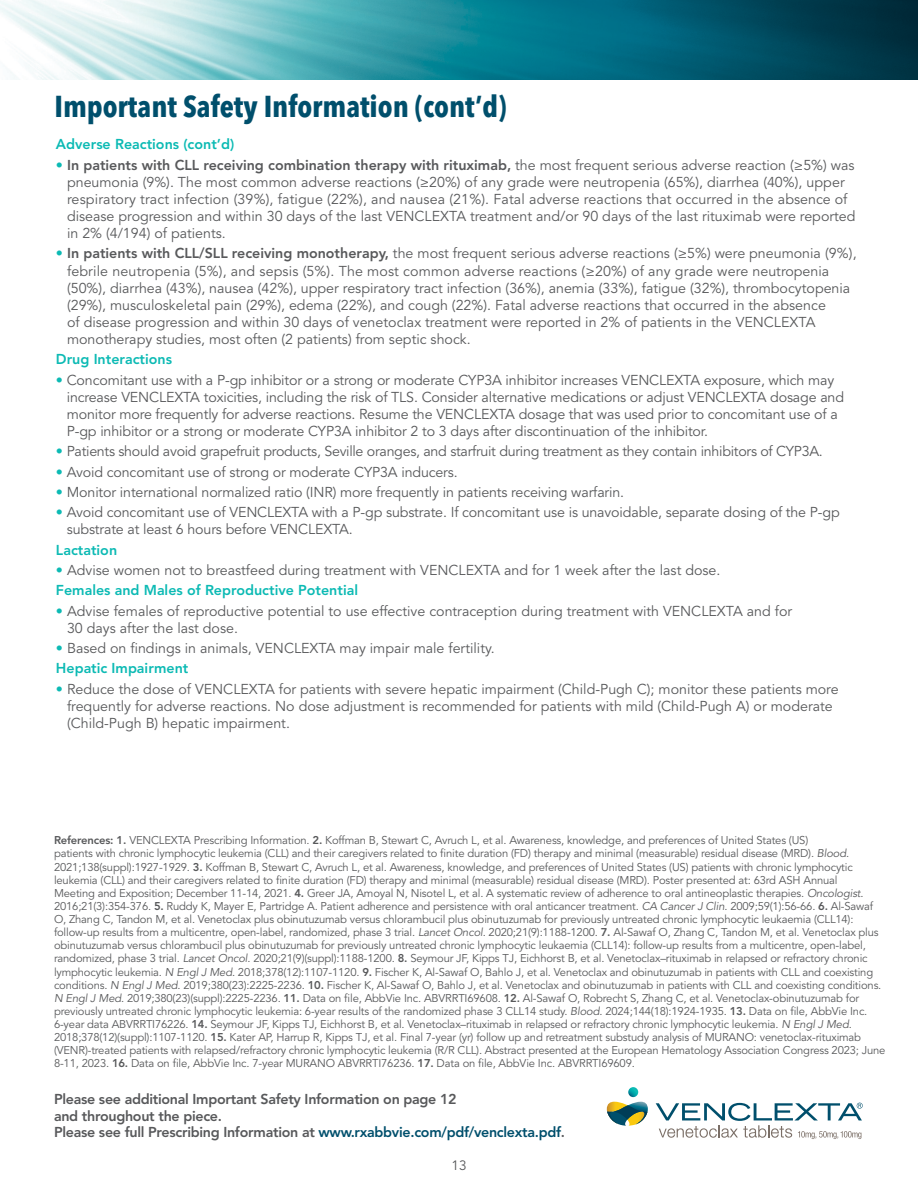
<style>
.page{position:relative;width:918px;height:1188px;background:#fff}
.page>*{position:absolute;margin:0;border:0;box-sizing:border-box;transform-origin:0 0}
.t1{font:700 condensed 30px "Avenir Next LT Pro";color:#004f6c}
.t2{font:14.25px/17.1px "Avenir LT Std";color:#58595b}
.t3{font:800 14.25px/16.5px "Avenir LT Std";letter-spacing:-.02em;color:#58595b}
.t4{font:14.25px "Avenir LT Std";letter-spacing:-.02em;color:#58595b}
.t5{font:800 14.25px "Avenir LT Std";color:#0cbab4}
.t6{font:13.5px "Avenir LT Std";color:#58595b}
.t7{font:11.25px/13.2px "Avenir LT Std";letter-spacing:-.015em;color:#58595b}
.s1{color:#0cbab4}
.s2{font-weight:800}
.s3{font-weight:800;color:#0cbab4}
.s4{font-style:italic}
.s5{color:#004f6c}
</style>
<div class="page">
<svg style="left:656px;top:1103px;width:207px;height:36px"></svg>
<svg style="left:607px;top:1087px;width:41px;height:39px"></svg>
<img style="left:0;top:0;width:918px;height:80px">
<h1 class="t1" style="left:54px;top:88px;width:454px">Important Safety Information (cont’d)</h1>
<p class="t5" style="left:56px;top:136px;width:180px">Adverse Reactions (cont’d)</p>
<p class="t2" style="left:67px;top:157px;width:790px;text-indent:-11px"><span class="s1">•</span> <span class="s2">In patients with CLL receiving combination therapy with rituximab,</span> the most frequent serious adverse reaction (≥5%) was pneumonia (9%). The most common adverse reactions (≥20%) of any grade were neutropenia (65%), diarrhea (40%), upper respiratory tract infection (39%), fatigue (22%), and nausea (21%). Fatal adverse reactions that occurred in the absence of disease progression and within 30 days of the last VENCLEXTA treatment and/or 90 days of the last rituximab were reported in 2% (4/194) of patients.</p>
<p class="t2" style="left:67px;top:245px;width:791px;text-indent:-11px"><span class="s1">•</span> <span class="s2">In patients with CLL/SLL receiving monotherapy,</span> the most frequent serious adverse reactions (≥5%) were pneumonia (9%), febrile neutropenia (5%), and sepsis (5%). The most common adverse reactions (≥20%) of any grade were neutropenia (50%), diarrhea (43%), nausea (42%), upper respiratory tract infection (36%), anemia (33%), fatigue (32%), thrombocytopenia (29%), musculoskeletal pain (29%), edema (22%), and cough (22%). Fatal adverse reactions that occurred in the absence<br>of disease progression and within 30 days of venetoclax treatment were reported in 2% of patients in the VENCLEXTA monotherapy studies, most often (2 patients) from septic shock.</p>
<p class="t5" style="left:56px;top:351px;width:118px">Drug Interactions</p>
<p class="t2" style="left:67px;top:371px;width:779px;text-indent:-11px"><span class="s1">•</span> Concomitant use with a P-gp inhibitor or a strong or moderate CYP3A inhibitor increases VENCLEXTA exposure, which may increase VENCLEXTA toxicities, including the risk of TLS. Consider alternative medications or adjust VENCLEXTA dosage and monitor more frequently for adverse reactions. Resume the VENCLEXTA dosage that was used prior to concomitant use of a P-gp inhibitor or a strong or moderate CYP3A inhibitor 2 to 3 days after discontinuation of the inhibitor.</p>
<p class="t4" style="left:56px;top:443px;width:768px"><span class="s1">•</span> Patients should avoid grapefruit products, Seville oranges, and starfruit during treatment as they contain inhibitors of CYP3A.</p>
<p class="t2" style="left:56px;top:463px;width:403px"><span class="s1">•</span> Avoid concomitant use of strong or moderate CYP3A inducers.</p>
<p class="t2" style="left:56px;top:484px;width:570px"><span class="s1">•</span> Monitor international normalized ratio (INR) more frequently in patients receiving warfarin.</p>
<p class="t2" style="left:67px;top:504px;width:775px;text-indent:-11px"><span class="s1">•</span> Avoid concomitant use of VENCLEXTA with a P-gp substrate. If concomitant use is unavoidable, separate dosing of the P-gp substrate at least 6 hours before VENCLEXTA.</p>
<p class="t5" style="left:56px;top:541px;width:63px">Lactation</p>
<p class="t2" style="left:56px;top:560px;width:666px;line-height:20.4px"><span class="s1">•</span> Advise women not to breastfeed during treatment with VENCLEXTA and for 1 week after the last dose.<br><span class="s3">Females and Males of Reproductive Potential</span></p>
<p class="t2" style="left:67px;top:603px;width:727px;text-indent:-11px"><span class="s1">•</span> Advise females of reproductive potential to use effective contraception during treatment with VENCLEXTA and for<br>30 days after the last dose.</p>
<p class="t2" style="left:56px;top:638px;width:440px;line-height:20.4px"><span class="s1">•</span> Based on findings in animals, VENCLEXTA may impair male fertility.<br><span class="s3">Hepatic Impairment</span></p>
<p class="t2" style="left:67px;top:681px;width:773px;text-indent:-11px"><span class="s1">•</span> Reduce the dose of VENCLEXTA for patients with severe hepatic impairment (Child-Pugh C); monitor these patients more frequently for adverse reactions. No dose adjustment is recommended for patients with mild (Child-Pugh A) or moderate (Child-Pugh B) hepatic impairment.</p>
<p class="t7" style="left:54px;top:834px;width:833px"><span class="s2">References: 1.</span> VENCLEXTA Prescribing Information. <span class="s2">2.</span> Koffman B, Stewart C, Avruch L, et al. Awareness, knowledge, and preferences of United States (US)<br>patients with chronic lymphocytic leukemia (CLL) and their caregivers related to finite duration (FD) therapy and minimal (measurable) residual disease (MRD). <span class="s4">Blood</span>.<br>2021;138(suppl):1927-1929. <span class="s2">3.</span> Koffman B, Stewart C, Avruch L, et al. Awareness, knowledge, and preferences of United States (US) patients with chronic lymphocytic leukemia (CLL) and their caregivers related to finite duration (FD) therapy and minimal (measurable) residual disease (MRD). Poster presented at: 63rd ASH Annual<br>Meeting and Exposition; December 11-14, 2021. <span class="s2">4.</span> Greer JA, Amoyal N, Nisotel L, et al. A systematic review of adherence to oral antineoplastic therapies. <span class="s4">Oncologist</span>.<br>2016;21(3):354-376. <span class="s2">5.</span> Ruddy K, Mayer E, Partridge A. Patient adherence and persistence with oral anticancer treatment. <span class="s4">CA Cancer J Clin</span>. 2009;59(1):56-66. <span class="s2">6.</span> Al-Sawaf O, Zhang C, Tandon M, et al. Venetoclax plus obinutuzumab versus chlorambucil plus obinutuzumab for previously untreated chronic lymphocytic leukaemia (CLL14): follow-up results from a multicentre, open-label, randomized, phase 3 trial. <span class="s4">Lancet Oncol</span>. 2020;21(9):1188-1200. <span class="s2">7.</span> Al-Sawaf O, Zhang C, Tandon M, et al. Venetoclax plus obinutuzumab versus chlorambucil plus obinutuzumab for previously untreated chronic lymphocytic leukaemia (CLL14): follow-up results from a multicentre, open-label, randomized, phase 3 trial. <span class="s4">Lancet Oncol</span>. 2020;21(9)(suppl):1188-1200. <span class="s2">8.</span> Seymour JF, Kipps TJ, Eichhorst B, et al. Venetoclax–rituximab in relapsed or refractory chronic lymphocytic leukemia. <span class="s4">N Engl J Med</span>. 2018;378(12):1107-1120. <span class="s2">9.</span> Fischer K, Al-Sawaf O, Bahlo J, et al. Venetoclax and obinutuzumab in patients with CLL and coexisting conditions. <span class="s4">N Engl J Med</span>. 2019;380(23):2225-2236. <span class="s2">10.</span> Fischer K, Al-Sawaf O, Bahlo J, et al. Venetoclax and obinutuzumab in patients with CLL and coexisting conditions.<br><span class="s4">N Engl J Med</span>. 2019;380(23)(suppl):2225-2236. <span class="s2">11.</span> Data on file, AbbVie Inc. ABVRRTI69608. <span class="s2">12.</span> Al-Sawaf O, Robrecht S, Zhang C, et al. Venetoclax-obinutuzumab for previously untreated chronic lymphocytic leukemia: 6-year results of the randomized phase 3 CLL14 study. <span class="s4">Blood</span>. 2024;144(18):1924-1935. <span class="s2">13.</span> Data on file, AbbVie Inc.<br>6-year data ABVRRTI76226. <span class="s2">14.</span> Seymour JF, Kipps TJ, Eichhorst B, et al. Venetoclax–rituximab in relapsed or refractory chronic lymphocytic leukemia. <span class="s4">N Engl J Med</span>.<br>2018;378(12)(suppl):1107-1120. <span class="s2">15.</span> Kater AP, Harrup R, Kipps TJ, et al. Final 7-year (yr) follow up and retreatment substudy analysis of MURANO: venetoclax-rituximab (VENR)-treated patients with relapsed/refractory chronic lymphocytic leukemia (R/R CLL). Abstract presented at the European Hematology Association Congress 2023; June 8-11, 2023. <span class="s2">16.</span> Data on file, AbbVie Inc. 7-year MURANO ABVRRTI76236. <span class="s2">17.</span> Data on file, AbbVie Inc. ABVRRTI69609.</p>
<p class="t3" style="left:54px;top:1091px;width:513px">Please see additional Important Safety Information on page 12<br>and throughout the piece.<br>Please see full Prescribing Information at <span class="s5">www.rxabbvie.com/pdf/venclexta.pdf</span>.</p>
<p class="t6" style="left:451px;top:1157px;width:17px">13</p>
</div>
